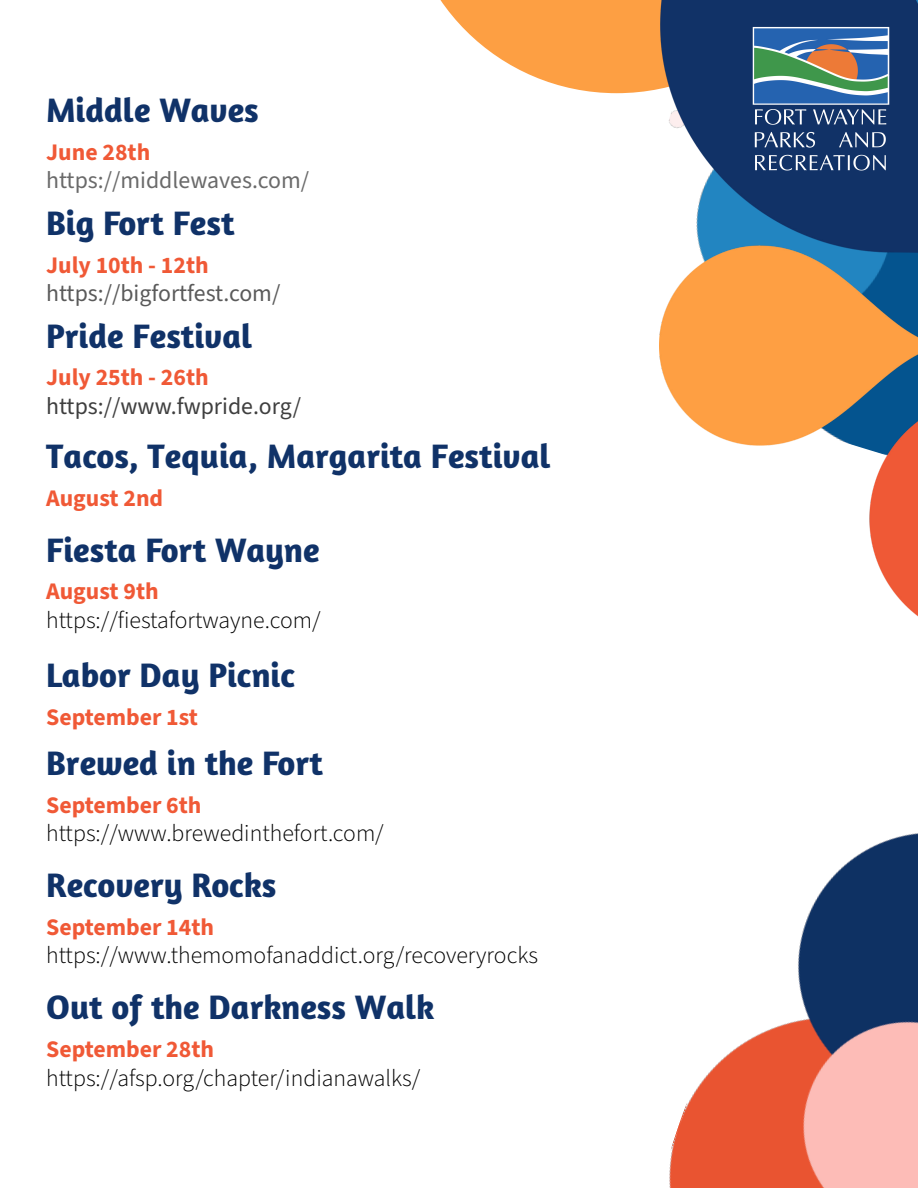
<style>
.page{position:relative;width:918px;height:1188px;background:#fff}
.page>*{position:absolute;margin:0;border:0;box-sizing:border-box;transform-origin:0 0}
.t1{font:700 34.5px "Amaranth";color:#103268}
.t2{font:300 23.85px "Source Sans 3";color:#000}
.t3{font:700 23.85px "Source Sans 3";color:#f05936}
.t4{font:23.85px "Source Sans 3";color:#5a5a5a}
.t5{font:23.85px "Source Sans 3";color:#3f3f3f}
.t6{font:23.85px "Source Sans 3";color:#6a6a6a}
</style>
<div class="page">
<svg style="left:440px;top:0;width:154px;height:92px"></svg>
<img style="left:594px;top:0;width:66px;height:360px">
<img style="left:669px;top:853px;width:249px;height:335px">
<img style="left:660px;top:0;width:258px;height:853px">
<img style="left:724px;top:8px;width:194px;height:170px">
<h1 class="t1" style="left:46px;top:88px;width:214px">Middle Waves</h1>
<p class="t3" style="left:46px;top:136px;width:106px">June 28th</p>
<p class="t6" style="left:46px;top:166px;width:264px">https://middlewaves.com/</p>
<h1 class="t1" style="left:46px;top:201px;width:190px">Big Fort Fest</h1>
<p class="t3" style="left:46px;top:249px;width:164px">July 10th - 12th</p>
<p class="t4" style="left:46px;top:278px;width:236px">https://bigfortfest.com/</p>
<h1 class="t1" style="left:46px;top:314px;width:208px">Pride Festival</h1>
<p class="t3" style="left:46px;top:362px;width:164px">July 25th - 26th</p>
<p class="t5" style="left:46px;top:391px;width:257px">https://www.fwpride.org/</p>
<h1 class="t1" style="left:46px;top:435px;width:506px">Tacos, Tequia, Margarita Festival</h1>
<p class="t3" style="left:46px;top:483px;width:119px">August 2nd</p>
<h1 class="t1" style="left:46px;top:528px;width:275px">Fiesta Fort Wayne</h1>
<p class="t3" style="left:46px;top:576px;width:114px">August 9th</p>
<p class="t2" style="left:46px;top:606px;width:276px">https://fiestafortwayne.com/</p>
<h1 class="t1" style="left:46px;top:654px;width:250px">Labor Day Picnic</h1>
<p class="t3" style="left:46px;top:701px;width:153px">September 1st</p>
<h1 class="t1" style="left:46px;top:741px;width:278px">Brewed in the Fort</h1>
<p class="t3" style="left:46px;top:789px;width:157px">September 6th</p>
<p class="t2" style="left:46px;top:819px;width:339px">https://www.brewedinthefort.com/</p>
<h1 class="t1" style="left:46px;top:864px;width:232px">Recovery Rocks</h1>
<p class="t3" style="left:46px;top:911px;width:169px">September 14th</p>
<p class="t2" style="left:46px;top:941px;width:493px">https://www.themomofanaddict.org/recoveryrocks</p>
<h1 class="t1" style="left:46px;top:986px;width:390px">Out of the Darkness Walk</h1>
<p class="t3" style="left:46px;top:1033px;width:169px">September 28th</p>
<p class="t2" style="left:46px;top:1063px;width:376px">https://afsp.org/chapter/indianawalks/</p>
</div>
